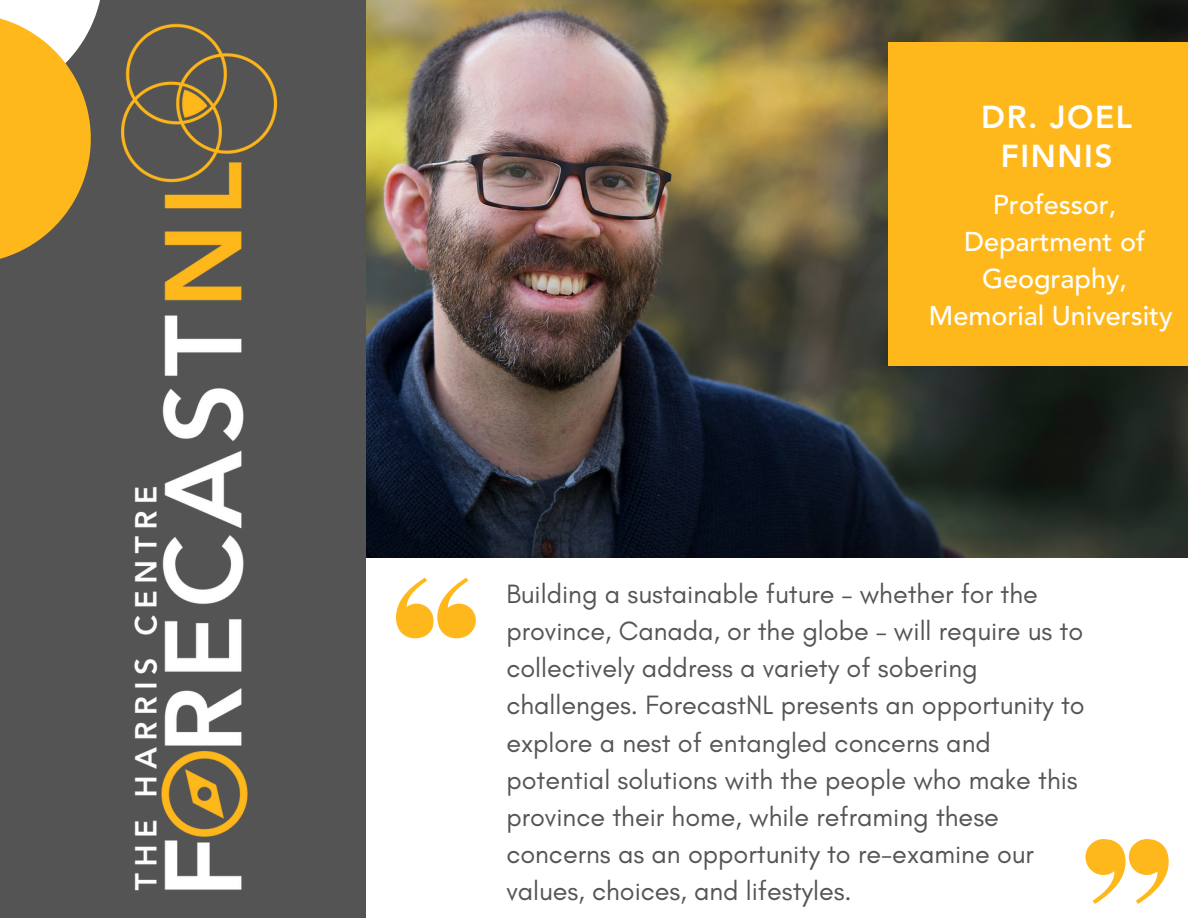
<style>
.page{position:relative;width:1188px;height:918px;background:#fff}
.page>*{position:absolute;margin:0;border:0;box-sizing:border-box;transform-origin:0 0}
.t1{font:800 31.5px/39.3px "Avenir LT Std";letter-spacing:.05em;color:#fff;text-align:center}
.t2{font:27px/37.2px "Glacial Indifference";color:#545454}
.t3{font:500 27px/37.2px "Avenir LT Std";color:#fff;text-align:center}
</style>
<div class="page">
<img style="left:366px;top:0;width:822px;height:558px">
<div style="left:0;top:0;width:366px;height:918px;background:#545454"></div>
<div style="left:0;top:0;width:103px;height:102px;background:#fff"></div>
<svg style="left:0;top:18px;width:91px;height:241px;fill:#ffb81c"></svg>
<div style="left:889px;top:43px;width:299px;height:323px;background:#ffb81c"></div>
<svg style="left:396px;top:578px;width:80px;height:60px"></svg>
<svg style="left:1085px;top:839px;width:84px;height:65px"></svg>
<img style="left:91px;top:13px;width:187px;height:878px">
<p class="t1" style="left:981px;top:100px;width:153px">DR. JOEL<br>FINNIS</p>
<p class="t3" style="left:929px;top:189px;width:245px">Professor,<br>Department of<br>Geography,<br>Memorial University</p>
<p class="t2" style="left:506px;top:575px;width:580px">Building a sustainable future – whether for the province, Canada, or the globe – will require us to collectively address a variety of sobering challenges. ForecastNL presents an opportunity to explore a nest of entangled concerns and potential solutions with the people who make this province their home, while reframing these concerns as an opportunity to re-examine our values, choices, and lifestyles.</p>
</div>
